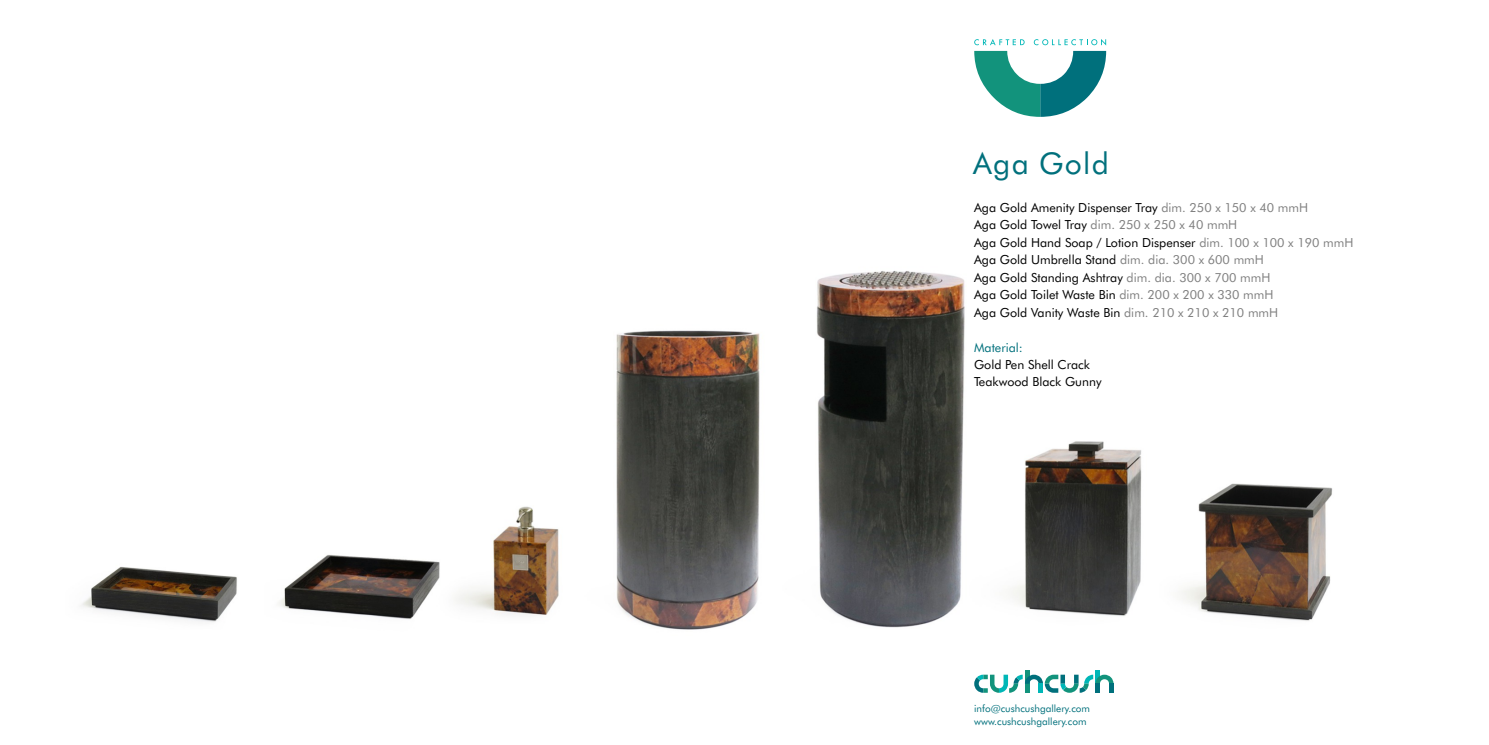
<style>
.page{position:relative;width:1489px;height:745px;background:#fff}
.page>*{position:absolute;margin:0;border:0;box-sizing:border-box;transform-origin:0 0}
.t1{font:30px "Futura BT";letter-spacing:.045em;color:#00707c}
.t2{font:12.5px/17.4px "Futura BT";color:#000}
.t3{font:12.5px "Futura BT";color:#00707c}
.t4{font:10px/12.6px "Futura BT";color:#00707c}
.s1{color:#808080}
</style>
<div class="page">
<img style="left:80px;top:271px;width:1253px;height:359px">
<svg style="left:974px;top:39px;width:50px;height:6px"></svg>
<svg style="left:1033px;top:39px;width:73px;height:6px"></svg>
<svg style="left:974px;top:51px;width:132px;height:66px"></svg>
<div style="left:1024px;top:669px;width:5px;height:23px;background:#12937c"></div>
<svg style="left:1095px;top:670px;width:4px;height:4px"></svg>
<svg style="left:974px;top:674px;width:139px;height:18px"></svg>
<h1 class="t1" style="left:973px;top:151px;width:137px">Aga Gold</h1>
<p class="t2" style="left:974px;top:200px;width:381px">Aga Gold Amenity Dispenser Tray <span class="s1">dim. 250 x 150 x 40 mmH<br></span>Aga Gold Towel Tray <span class="s1">dim. 250 x 250 x 40 mmH<br></span>Aga Gold Hand Soap / Lotion Dispenser <span class="s1">dim. 100 x 100 x 190 mmH </span>Aga Gold Umbrella Stand <span class="s1">dim. dia. 300 x 600 mmH<br></span>Aga Gold Standing Ashtray <span class="s1">dim. dia. 300 x 700 mmH<br></span>Aga Gold Toilet Waste Bin <span class="s1">dim. 200 x 200 x 330 mmH<br></span>Aga Gold Vanity Waste Bin <span class="s1">dim. 210 x 210 x 210 mmH</span></p>
<p class="t3" style="left:974px;top:342px;width:50px">Material:</p>
<p class="t2" style="left:974px;top:357px;width:129px">Gold Pen Shell Crack<br>Teakwood Black Gunny</p>
<p class="t4" style="left:974px;top:702px;width:117px">info@cushcushgallery.com www.cushcushgallery.com</p>
</div>
